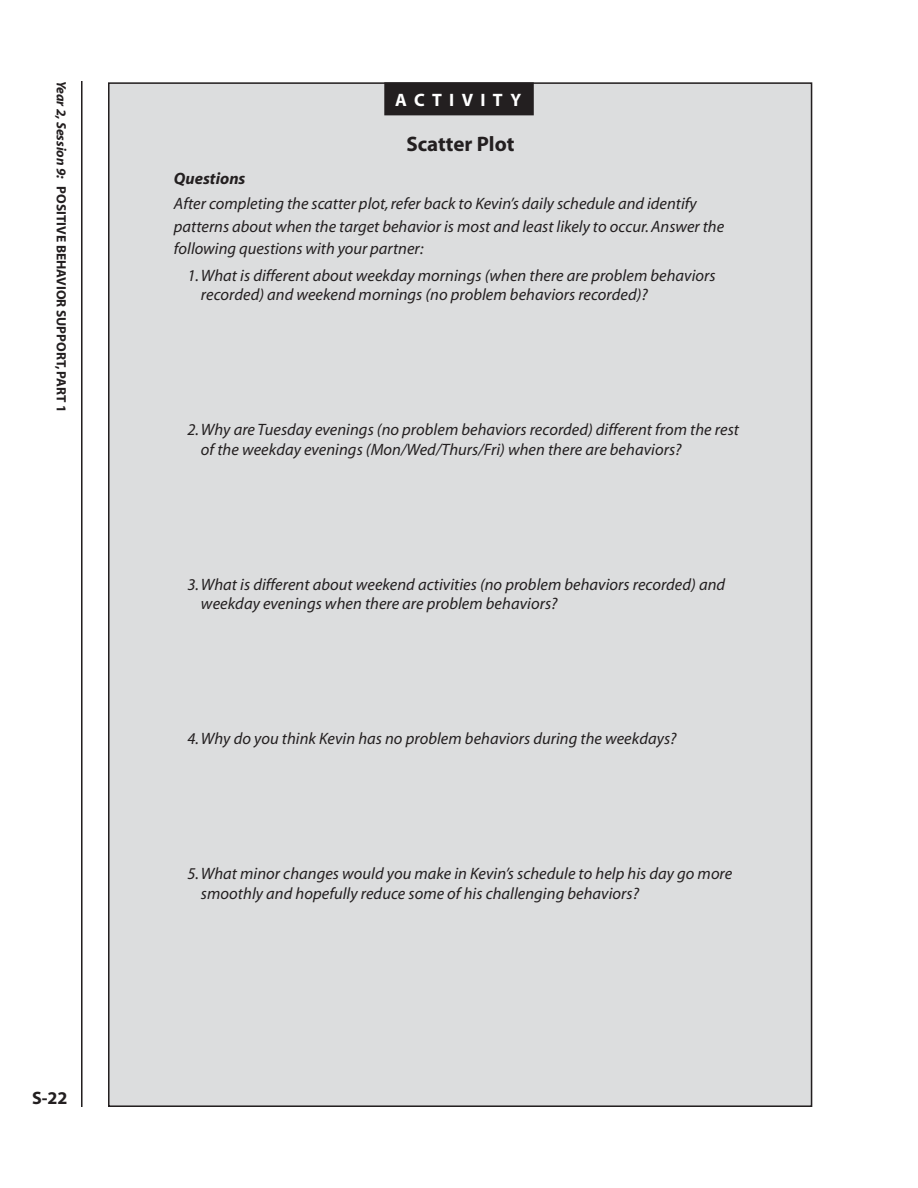
<style>
.page{position:relative;width:918px;height:1188px;background:#fff}
.page>*{position:absolute;margin:0;border:0;box-sizing:border-box;transform-origin:0 0}
.t1{font:700 21px "Myriad";color:#231f20}
.t2{font:700 18px "Myriad";letter-spacing:.405em;color:#fff}
.t3{font:700 18px "Myriad";color:#231f20}
.t4{font:italic 16.5px/19.5px "Myriad";letter-spacing:.005em;color:#231f20}
.t5{font:italic 700 16.5px "Myriad";color:#231f20}
.t6{font:700 13.5px "Myriad";color:#231f20}
.s1{font-style:italic}
.s2{color:#231f20}
</style>
<div class="page">
<hr style="left:81px;top:81px;width:2px;height:1026px;background:#231f20">
<div style="left:108px;top:82px;width:704px;height:1025px;background:#dcddde;border:2px solid #231f20"></div>
<div style="left:384px;top:82px;width:150px;height:33px;background:#231f20"></div>
<p class="t6" style="left:66px;top:81px;width:333px;rotate:90deg"><span class="s1">Year 2, Session 9:</span> POSITIVE BEHAVIOR SUPPORT, PART 1</p>
<p class="t2" style="left:395px;top:93px;width:140px">ACTIVITY<span class="s2">I</span></p>
<p class="t1" style="left:406px;top:136px;width:110px">Scatter Plot</p>
<p class="t5" style="left:174px;top:172px;width:73px">Questions</p>
<p class="t4" style="left:174px;top:194px;width:552px;line-height:22.5px">After completing the scatter plot, refer back to Kevin’s daily schedule and identify patterns about when the target behavior is most and least likely to occur. Answer the following questions with your partner:</p>
<p class="t4" style="left:201px;top:267px;width:516px;text-indent:-14px">1. What is different about weekday mornings (when there are problem behaviors recorded) and weekend mornings (no problem behaviors recorded)?</p>
<p class="t4" style="left:201px;top:421px;width:540px;text-indent:-14px">2. Why are Tuesday evenings (no problem behaviors recorded) different from the rest of the weekday evenings (Mon/Wed/Thurs/Fri) when there are behaviors?</p>
<p class="t4" style="left:201px;top:576px;width:526px;text-indent:-14px">3. What is different about weekend activities (no problem behaviors recorded) and weekday evenings when there are problem behaviors?</p>
<p class="t4" style="left:187px;top:730px;width:491px">4. Why do you think Kevin has no problem behaviors during the weekdays?</p>
<p class="t3" style="left:32px;top:1092px;width:37px">S-22</p>
<p class="t4" style="left:201px;top:865px;width:533px;text-indent:-14px">5. What minor changes would you make in Kevin’s schedule to help his day go more smoothly and hopefully reduce some of his challenging behaviors?</p>
</div>
